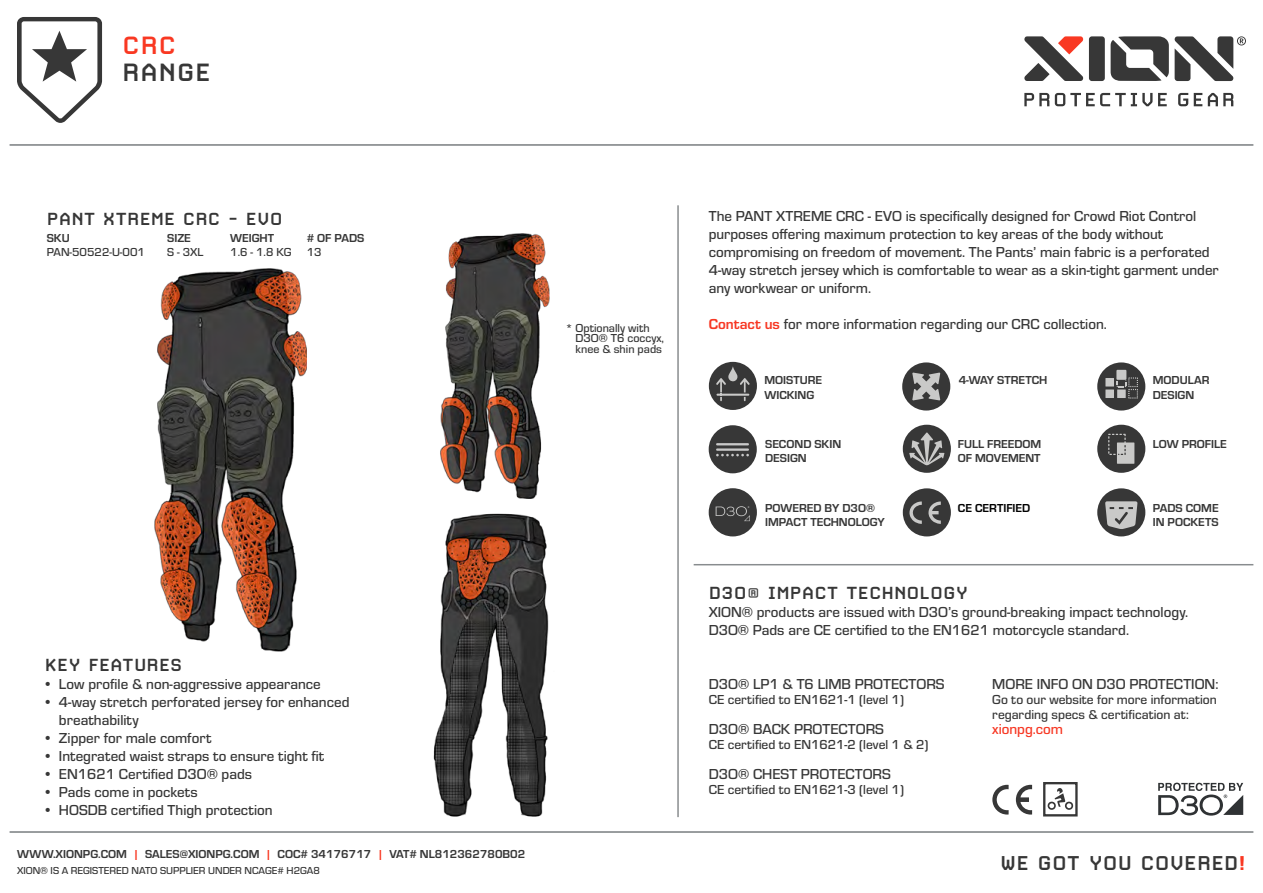
<style>
.page{position:relative;width:1263px;height:893px;background:#fff}
.page>*{position:absolute;margin:0;border:0;box-sizing:border-box;transform-origin:0 0}
.t1{font:700 30px "Carbon";letter-spacing:.01em;color:#373737}
.t2{font:700 30px "Carbon";color:#f93822}
.t3{font:700 24px "Carbon";color:#373737}
.t4{font:700 21px "Carbon";color:#373737}
.t5{font:500 15px/18px "Eurostile";color:#373737}
.t6{font:500 15px "Eurostile";color:#f73824}
.t7{font:500 13.5px/15px "Eurostile";color:#373737}
.t8{font:700 12px/14.4px "Eurostile";color:#373737}
.t9{font:500 12px/10.5px "Eurostile";color:#373737}
.t10{font:700 12px "Eurostile";color:#000}
.t11{font:500 10.5px "Eurostile";color:#373737}
.s1{font-weight:700}
.s2{color:#f93822}
.s3{font-weight:700;color:#f73824}
</style>
<div class="page">
<hr style="left:10px;top:831px;width:1243px;height:2px;background:#888c8e">
<hr style="left:10px;top:144px;width:1243px;height:2px;background:#888c8e">
<hr style="left:677px;top:205px;width:2px;height:612px;background:#888c8e">
<img style="left:154px;top:268px;width:153px;height:384px">
<img style="left:440px;top:233px;width:110px;height:265px">
<img style="left:433px;top:513px;width:116px;height:303px">
<svg style="left:1024px;top:36px;width:59px;height:45px"></svg>
<div style="left:1089px;top:36px;width:16px;height:45px;background:#373737;border-radius:3px"></div>
<svg style="left:1024px;top:93px;width:25px;height:13px"></svg>
<svg style="left:1055px;top:93px;width:97px;height:13px"></svg>
<svg style="left:1158px;top:93px;width:9px;height:13px"></svg>
<svg style="left:1178px;top:93px;width:10px;height:13px"></svg>
<svg style="left:1194px;top:93px;width:8px;height:13px"></svg>
<svg style="left:1208px;top:93px;width:25px;height:13px"></svg>
<svg style="left:1110px;top:36px;width:136px;height:45px"></svg>
<svg style="left:17px;top:17px;width:85px;height:106px"></svg>
<hr style="left:694px;top:564px;width:559px;height:1px;background:#888c8e">
<svg style="left:1158px;top:783px;width:85px;height:33px"></svg>
<div style="left:709px;top:362px;width:48px;height:48px;background:#373737;border-radius:50%"></div>
<svg style="left:716px;top:366px;width:34px;height:35px"></svg>
<div style="left:902px;top:362px;width:48px;height:49px;background:#373737;border-radius:50%"></div>
<svg style="left:912px;top:373px;width:28px;height:28px"></svg>
<div style="left:1097px;top:362px;width:48px;height:49px;background:#373737;border-radius:50%"></div>
<div style="left:1105px;top:378px;width:9px;height:8px;background:#c9c9c8"></div>
<div style="left:1105px;top:389px;width:9px;height:9px;background:#c9c9c8"></div>
<div style="left:1116px;top:370px;width:10px;height:10px;background:#c9c9c8"></div>
<svg style="left:1116px;top:377px;width:22px;height:22px"></svg>
<div style="left:709px;top:425px;width:48px;height:48px;background:#373737;border-radius:50%"></div>
<hr style="left:716px;top:448px;width:33px;height:3px;background:#c8c8c8">
<hr style="left:716px;top:443px;width:33px;height:2px;background:#c8c8c8">
<svg style="left:716px;top:454px;width:33px;height:2px"></svg>
<div style="left:903px;top:425px;width:48px;height:48px;background:#373737;border-radius:50%"></div>
<svg style="left:909px;top:432px;width:35px;height:33px"></svg>
<div style="left:1097px;top:425px;width:48px;height:48px;background:#373737;border-radius:50%"></div>
<svg style="left:1108px;top:434px;width:26px;height:30px"></svg>
<div style="left:709px;top:488px;width:48px;height:48px;background:#373737;border-radius:50%"></div>
<svg style="left:716px;top:506px;width:34px;height:15px"></svg>
<div style="left:903px;top:488px;width:48px;height:48px;background:#373737;border-radius:50%"></div>
<svg style="left:928px;top:501px;width:13px;height:23px"></svg>
<svg style="left:909px;top:501px;width:13px;height:23px"></svg>
<div style="left:1097px;top:488px;width:48px;height:48px;background:#373737;border-radius:50%"></div>
<svg style="left:1105px;top:501px;width:32px;height:28px"></svg>
<svg style="left:992px;top:785px;width:16px;height:29px"></svg>
<svg style="left:1016px;top:785px;width:16px;height:29px"></svg>
<svg style="left:1048px;top:788px;width:25px;height:22px"></svg>
<div style="left:1043px;top:782px;width:35px;height:34px;border:2px solid #373737"></div>
<p class="t2" style="left:122px;top:30px;width:56px">CRC</p>
<p class="t1" style="left:122px;top:57px;width:90px">RANGE</p>
<p class="t4" style="left:47px;top:208px;width:238px">PANT XTREME CRC - EVO</p>
<p class="t8" style="left:47px;top:231px;width:24px">SKU</p>
<p class="t9" style="left:47px;top:246px;width:100px">PAN-50522-U-001</p>
<p class="t8" style="left:167px;top:231px;width:25px">SIZE</p>
<p class="t9" style="left:167px;top:246px;width:38px">S - 3XL</p>
<p class="t8" style="left:230px;top:231px;width:45px">WEIGHT</p>
<p class="t9" style="left:230px;top:246px;width:63px">1.6 - 1.8 KG</p>
<p class="t8" style="left:307px;top:231px;width:59px"># OF PADS</p>
<p class="t9" style="left:307px;top:246px;width:16px">13</p>
<p class="t9" style="left:575px;top:322px;width:90px;text-indent:-10px">* Optionally with<br>D3O® T6 coccyx, knee &amp; shin pads</p>
<p class="t4" style="left:45px;top:654px;width:139px">KEY FEATURES</p>
<p class="t5" style="left:43px;top:674px;width:279px"><span class="s1">•</span> Low profile &amp; non-aggressive appearance</p>
<p class="t5" style="left:59px;top:692px;width:292px;text-indent:-16px"><span class="s1">•</span> 4-way stretch perforated jersey for enhanced breathability</p>
<p class="t5" style="left:43px;top:728px;width:170px"><span class="s1">•</span> Zipper for male comfort</p>
<p class="t5" style="left:43px;top:746px;width:283px"><span class="s1">•</span> Integrated waist straps to ensure tight fit</p>
<p class="t5" style="left:43px;top:764px;width:211px"><span class="s1">•</span> EN1621 Certified D3O® pads</p>
<p class="t5" style="left:43px;top:782px;width:156px"><span class="s1">•</span> Pads come in pockets</p>
<p class="t5" style="left:43px;top:800px;width:231px"><span class="s1">•</span> HOSDB certified Thigh protection</p>
<p class="t8" style="left:17px;top:847px;width:510px">WWW.XIONPG.COM <span class="s2">|</span> SALES@XIONPG.COM <span class="s2">|</span> COC# 34176717 <span class="s2">|</span> VAT# NL812362780B02</p>
<p class="t11" style="left:17px;top:864px;width:304px">XION® IS A REGISTERED NATO SUPPLIER UNDER NCAGE# H2GA8</p>
<p class="t5" style="left:709px;top:206px;width:511px">The PANT XTREME CRC - EVO is specifically designed for Crowd Riot Control purposes offering maximum protection to key areas of the body without compromising on freedom of movement. The Pants’ main fabric is a perforated 4-way stretch jersey which is comfortable to wear as a skin-tight garment under any workwear or uniform.</p>
<p class="t5" style="left:709px;top:314px;width:400px"><span class="s3">Contact us</span> for more information regarding our CRC collection.</p>
<p class="t8" style="left:764px;top:373px;width:59px">MOISTURE</p>
<p class="t8" style="left:764px;top:388px;width:51px">WICKING</p>
<p class="t8" style="left:765px;top:437px;width:78px">SECOND SKIN</p>
<p class="t8" style="left:765px;top:451px;width:43px">DESIGN</p>
<p class="t8" style="left:959px;top:373px;width:90px">4-WAY STRETCH</p>
<p class="t8" style="left:1153px;top:373px;width:58px">MODULAR</p>
<p class="t8" style="left:1153px;top:388px;width:43px">DESIGN</p>
<p class="t8" style="left:958px;top:437px;width:85px">FULL FREEDOM</p>
<p class="t8" style="left:958px;top:451px;width:84px">OF MOVEMENT</p>
<p class="t8" style="left:1153px;top:437px;width:75px">LOW PROFILE</p>
<p class="t8" style="left:765px;top:501px;width:121px">POWERED BY D3O®<br>IMPACT TECHNOLOGY</p>
<p class="t10" style="left:958px;top:501px;width:74px">CE CERTIFIED</p>
<p class="t8" style="left:1153px;top:501px;width:67px">PADS COME</p>
<p class="t8" style="left:1153px;top:515px;width:67px">IN POCKETS</p>
<p class="t4" style="left:709px;top:582px;width:261px">D3O® IMPACT TECHNOLOGY</p>
<p class="t5" style="left:709px;top:602px;width:481px">XION® products are issued with D3O’s ground-breaking impact technology.<br>D3O® Pads are CE certified to the EN1621 motorcycle standard.</p>
<p class="t5" style="left:709px;top:674px;width:237px">D3O® LP1 &amp; T6 LIMB PROTECTORS</p>
<p class="t7" style="left:709px;top:691px;width:197px">CE certified to EN1621-1 (level 1)</p>
<p class="t5" style="left:709px;top:719px;width:177px">D3O® BACK PROTECTORS</p>
<p class="t7" style="left:709px;top:736px;width:221px">CE certified to EN1621-2 (level 1 &amp; 2)</p>
<p class="t5" style="left:709px;top:764px;width:183px">D3O® CHEST PROTECTORS</p>
<p class="t7" style="left:709px;top:781px;width:197px">CE certified to EN1621-3 (level 1)</p>
<p class="t5" style="left:992px;top:674px;width:228px">MORE INFO ON D3O PROTECTION:</p>
<p class="t7" style="left:992px;top:691px;width:226px">Go to our website for more information regarding specs &amp; certification at:</p>
<p class="t6" style="left:992px;top:718px;width:72px">xionpg.com</p>
<p class="t3" style="left:1000px;top:850px;width:247px">WE GOT YOU COVERED<span class="s2">!</span></p>
</div>
